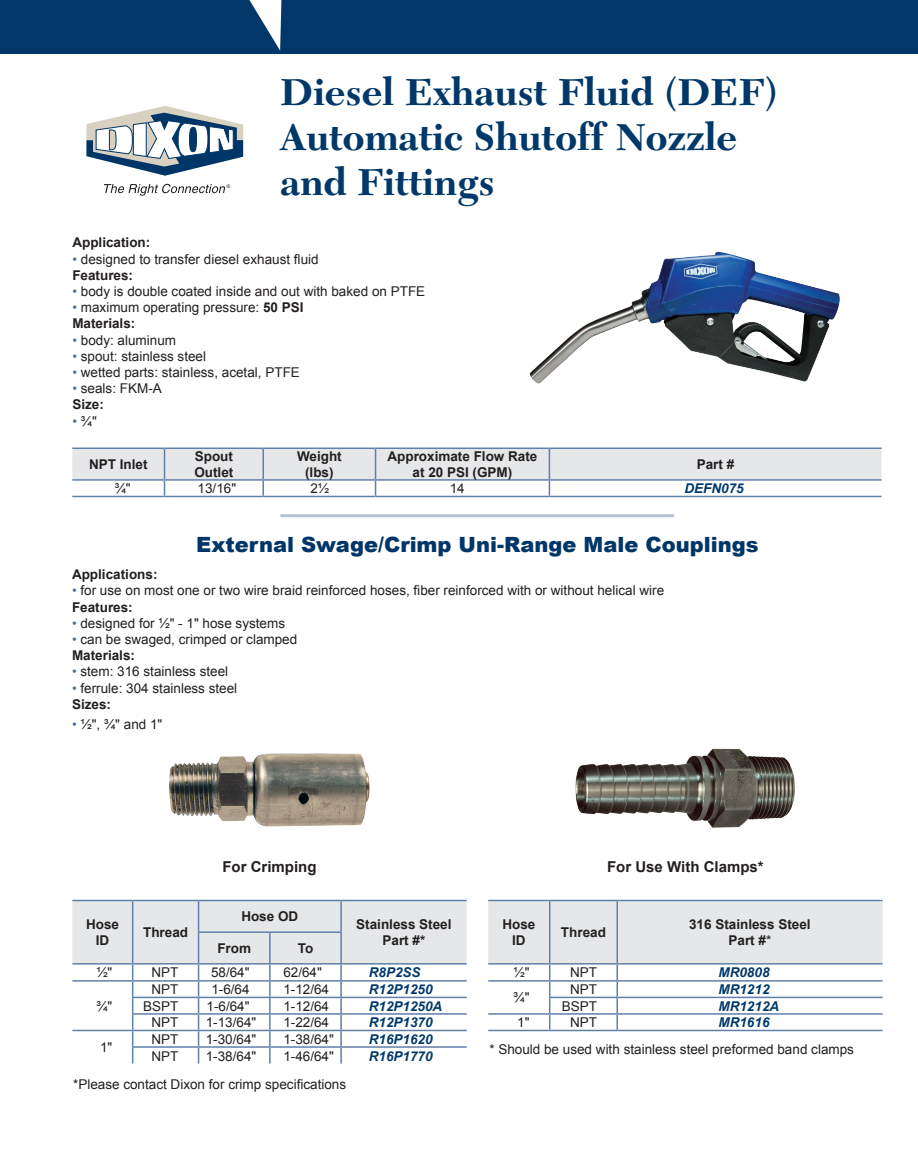
<style>
.page{position:relative;width:918px;height:1175px;background:#fff}
.page>*{position:absolute;margin:0;border:0;box-sizing:border-box;transform-origin:0 0}
.Heading{font:700 39px/45px "New Caledonia";color:#003869}
.Section_sub_heading{font:900 21px "Arial";color:#003667}
.t1{font:700 15px "Arial";color:#231f20}
.part_number{font:13.5px "Arial";color:#231f20}
.part_number-2{font:700 13.5px/16.2px "Arial";color:#231f20;text-align:center}
.part_number-3{font:italic 700 13.5px "Arial";color:#003869}
.t2{font:italic 4.95px "Arial";color:#231f20}
.s1{color:#4a6f99}
.s2{font-weight:700}
.s3{font-weight:400}
</style>
<div class="page">
<div style="left:0;top:0;width:918px;height:54px;background:#003869"></div>
<svg style="left:86px;top:106px;width:157px;height:70px"></svg>
<svg style="left:104px;top:184px;width:121px;height:12px"></svg>
<img style="left:529px;top:251px;width:311px;height:133px">
<hr style="left:72px;top:447px;width:93px;height:2px;background:#6180a7">
<hr style="left:165px;top:447px;width:98px;height:2px;background:#6180a7">
<hr style="left:263px;top:447px;width:113px;height:2px;background:#6180a7">
<hr style="left:376px;top:447px;width:173px;height:2px;background:#6180a7">
<hr style="left:72px;top:496px;width:93px;height:1px;background:#6180a7">
<hr style="left:165px;top:496px;width:98px;height:1px;background:#6180a7">
<hr style="left:263px;top:496px;width:113px;height:1px;background:#6180a7">
<hr style="left:376px;top:496px;width:173px;height:1px;background:#6180a7">
<hr style="left:549px;top:447px;width:333px;height:2px;background:#6180a7">
<svg style="left:72px;top:448px;width:810px;height:48px"></svg>
<hr style="left:549px;top:496px;width:333px;height:1px;background:#6180a7">
<hr style="left:280px;top:514px;width:394px;height:3px;background:#b3c0d6">
<hr style="left:72px;top:899px;width:61px;height:2px;background:#6180a7">
<hr style="left:133px;top:899px;width:66px;height:2px;background:#6180a7">
<hr style="left:199px;top:899px;width:71px;height:2px;background:#6180a7">
<hr style="left:270px;top:899px;width:71px;height:2px;background:#6180a7">
<hr style="left:341px;top:899px;width:126px;height:2px;background:#6180a7">
<svg style="left:72px;top:900px;width:395px;height:163px"></svg>
<hr style="left:488px;top:899px;width:62px;height:2px;background:#6180a7">
<hr style="left:550px;top:899px;width:67px;height:2px;background:#6180a7">
<hr style="left:488px;top:1029px;width:62px;height:2px;background:#6180a7">
<hr style="left:550px;top:1029px;width:67px;height:2px;background:#6180a7">
<hr style="left:617px;top:899px;width:266px;height:2px;background:#6180a7">
<svg style="left:488px;top:900px;width:395px;height:129px"></svg>
<hr style="left:617px;top:1029px;width:266px;height:2px;background:#6180a7">
<img style="left:169px;top:753px;width:201px;height:74px">
<img style="left:575px;top:748px;width:220px;height:80px">
<p class="t2" style="left:226px;top:183px;width:5px">®</p>
<p class="Heading" style="left:280px;top:70px;width:499px">Diesel Exhaust Fluid (DEF)<br>Automatic Shutoff Nozzle</p>
<p class="Heading" style="left:280px;top:160px;width:216px">and Fittings</p>
<p class="part_number-2" style="left:72px;top:235px;width:80px">Application:</p>
<p class="part_number" style="left:72px;top:249px;width:248px"><span class="s1">•</span> designed to transfer diesel exhaust fluid</p>
<p class="part_number-2" style="left:72px;top:267px;width:62px">Features:</p>
<p class="part_number" style="left:72px;top:282px;width:354px"><span class="s1">•</span> body is double coated inside and out with baked on PTFE</p>
<p class="part_number" style="left:72px;top:298px;width:233px"><span class="s1">•</span> maximum operating pressure: <span class="s2">50 PSI</span></p>
<p class="part_number-2" style="left:72px;top:316px;width:65px">Materials:</p>
<p class="part_number" style="left:72px;top:330px;width:105px"><span class="s1">•</span> body: aluminum</p>
<p class="part_number" style="left:72px;top:347px;width:135px"><span class="s1">•</span> spout: stainless steel</p>
<p class="part_number" style="left:72px;top:363px;width:229px"><span class="s1">•</span> wetted parts: stainless, acetal, PTFE</p>
<p class="part_number" style="left:72px;top:379px;width:91px"><span class="s1">•</span> seals: FKM-A</p>
<p class="part_number-2" style="left:72px;top:397px;width:33px">Size:</p>
<p class="part_number" style="left:72px;top:411px;width:26px"><span class="s1">•</span> ¾"</p>
<p class="part_number-2" style="left:89px;top:456px;width:60px">NPT Inlet</p>
<p class="part_number-2" style="left:195px;top:448px;width:40px">Spout</p>
<p class="part_number-2" style="left:194px;top:464px;width:41px">Outlet</p>
<p class="part_number-2" style="left:297px;top:448px;width:46px">Weight</p>
<p class="part_number-2" style="left:305px;top:464px;width:30px">(lbs)</p>
<p class="part_number-2" style="left:387px;top:448px;width:152px">Approximate Flow Rate</p>
<p class="part_number-2" style="left:413px;top:464px;width:101px">at 20 PSI (GPM)</p>
<p class="part_number-2" style="left:697px;top:456px;width:39px">Part #</p>
<p class="part_number" style="left:115px;top:479px;width:18px">¾"</p>
<p class="part_number" style="left:198px;top:479px;width:40px">13/16"</p>
<p class="part_number" style="left:310px;top:479px;width:20px">2½</p>
<p class="part_number" style="left:450px;top:479px;width:17px">14</p>
<p class="part_number-3" style="left:684px;top:479px;width:61px">DEFN075</p>
<p class="Section_sub_heading" style="left:196px;top:529px;width:564px">External Swage/Crimp Uni-Range Male Couplings</p>
<p class="part_number-2" style="left:72px;top:566px;width:87px">Applications:</p>
<p class="part_number" style="left:72px;top:581px;width:594px"><span class="s1">•</span> for use on most one or two wire braid reinforced hoses, fiber reinforced with or without helical wire</p>
<p class="part_number-2" style="left:72px;top:599px;width:62px">Features:</p>
<p class="part_number" style="left:72px;top:614px;width:215px"><span class="s1">•</span> designed for ½" - 1" hose systems</p>
<p class="part_number" style="left:72px;top:630px;width:227px"><span class="s1">•</span> can be swaged, crimped or clamped</p>
<p class="part_number-2" style="left:72px;top:647px;width:65px">Materials:</p>
<p class="part_number" style="left:72px;top:662px;width:158px"><span class="s1">•</span> stem: 316 stainless steel</p>
<p class="part_number" style="left:72px;top:678px;width:167px"><span class="s1">•</span> ferrule: 304 stainless steel</p>
<p class="part_number-2" style="left:72px;top:696px;width:41px">Sizes:</p>
<p class="part_number" style="left:72px;top:714px;width:92px"><span class="s1">•</span> ½", ¾" and 1"</p>
<p class="part_number-2" style="left:86px;top:916px;width:35px">Hose<br>ID</p>
<p class="part_number-2" style="left:143px;top:924px;width:47px">Thread</p>
<p class="t1" style="left:222px;top:856px;width:96px">For Crimping</p>
<p class="part_number-2" style="left:241px;top:908px;width:59px">Hose OD</p>
<p class="part_number-2" style="left:217px;top:940px;width:35px">From</p>
<p class="part_number-2" style="left:298px;top:940px;width:17px">To</p>
<p class="part_number-2" style="left:356px;top:916px;width:97px">Stainless Steel</p>
<p class="part_number-2" style="left:383px;top:932px;width:44px">Part #*</p>
<p class="part_number" style="left:96px;top:963px;width:18px">½"</p>
<p class="part_number" style="left:152px;top:963px;width:28px">NPT</p>
<p class="part_number" style="left:211px;top:963px;width:40px">58/64"</p>
<p class="part_number" style="left:283px;top:963px;width:40px">62/64"</p>
<p class="part_number-3" style="left:369px;top:963px;width:53px">R8P2SS</p>
<p class="part_number" style="left:96px;top:996px;width:18px">¾"</p>
<p class="part_number" style="left:152px;top:980px;width:28px">NPT</p>
<p class="part_number" style="left:211px;top:980px;width:40px">1-6/64</p>
<p class="part_number" style="left:283px;top:980px;width:47px">1-12/64</p>
<p class="part_number-3" style="left:369px;top:980px;width:65px">R12P1250</p>
<p class="part_number" style="left:143px;top:996px;width:37px">BSPT</p>
<p class="part_number" style="left:207px;top:996px;width:45px">1-6/64"</p>
<p class="part_number" style="left:283px;top:996px;width:47px">1-12/64</p>
<p class="part_number-3" style="left:369px;top:996px;width:75px">R12P1250A</p>
<p class="part_number" style="left:152px;top:1013px;width:28px">NPT</p>
<p class="part_number" style="left:206px;top:1013px;width:52px">1-13/64"</p>
<p class="part_number" style="left:283px;top:1013px;width:47px">1-22/64</p>
<p class="part_number-3" style="left:369px;top:1013px;width:65px">R12P1370</p>
<p class="part_number" style="left:100px;top:1038px;width:14px">1"</p>
<p class="part_number" style="left:152px;top:1029px;width:28px">NPT</p>
<p class="part_number" style="left:206px;top:1029px;width:52px">1-30/64"</p>
<p class="part_number" style="left:283px;top:1029px;width:52px">1-38/64"</p>
<p class="part_number-3" style="left:369px;top:1029px;width:65px">R16P1620</p>
<p class="part_number" style="left:152px;top:1046px;width:28px">NPT</p>
<p class="part_number" style="left:206px;top:1046px;width:52px">1-38/64"</p>
<p class="part_number" style="left:283px;top:1046px;width:52px">1-46/64"</p>
<p class="part_number-3" style="left:369px;top:1046px;width:65px">R16P1770</p>
<p class="part_number" style="left:73px;top:1074px;width:275px">*Please contact Dixon for crimp specifications</p>
<p class="t1" style="left:607px;top:856px;width:158px">For Use With Clamps*</p>
<p class="part_number-2" style="left:502px;top:916px;width:35px">Hose<br>ID</p>
<p class="part_number-2" style="left:561px;top:924px;width:47px">Thread</p>
<p class="part_number-2" style="left:689px;top:916px;width:123px">316 Stainless Steel</p>
<p class="part_number-2" style="left:729px;top:932px;width:44px">Part #<span class="s3">*</span></p>
<p class="part_number" style="left:513px;top:963px;width:18px">½"</p>
<p class="part_number" style="left:570px;top:963px;width:28px">NPT</p>
<p class="part_number-3" style="left:718px;top:963px;width:53px">MR0808</p>
<p class="part_number" style="left:513px;top:988px;width:18px">¾"</p>
<p class="part_number" style="left:570px;top:980px;width:28px">NPT</p>
<p class="part_number-3" style="left:718px;top:980px;width:53px">MR1212</p>
<p class="part_number" style="left:562px;top:996px;width:37px">BSPT</p>
<p class="part_number-3" style="left:718px;top:996px;width:62px">MR1212A</p>
<p class="part_number" style="left:517px;top:1013px;width:14px">1"</p>
<p class="part_number" style="left:570px;top:1013px;width:28px">NPT</p>
<p class="part_number-3" style="left:718px;top:1013px;width:53px">MR1616</p>
<p class="part_number" style="left:489px;top:1039px;width:366px">* Should be used with stainless steel preformed band clamps</p>
</div>
